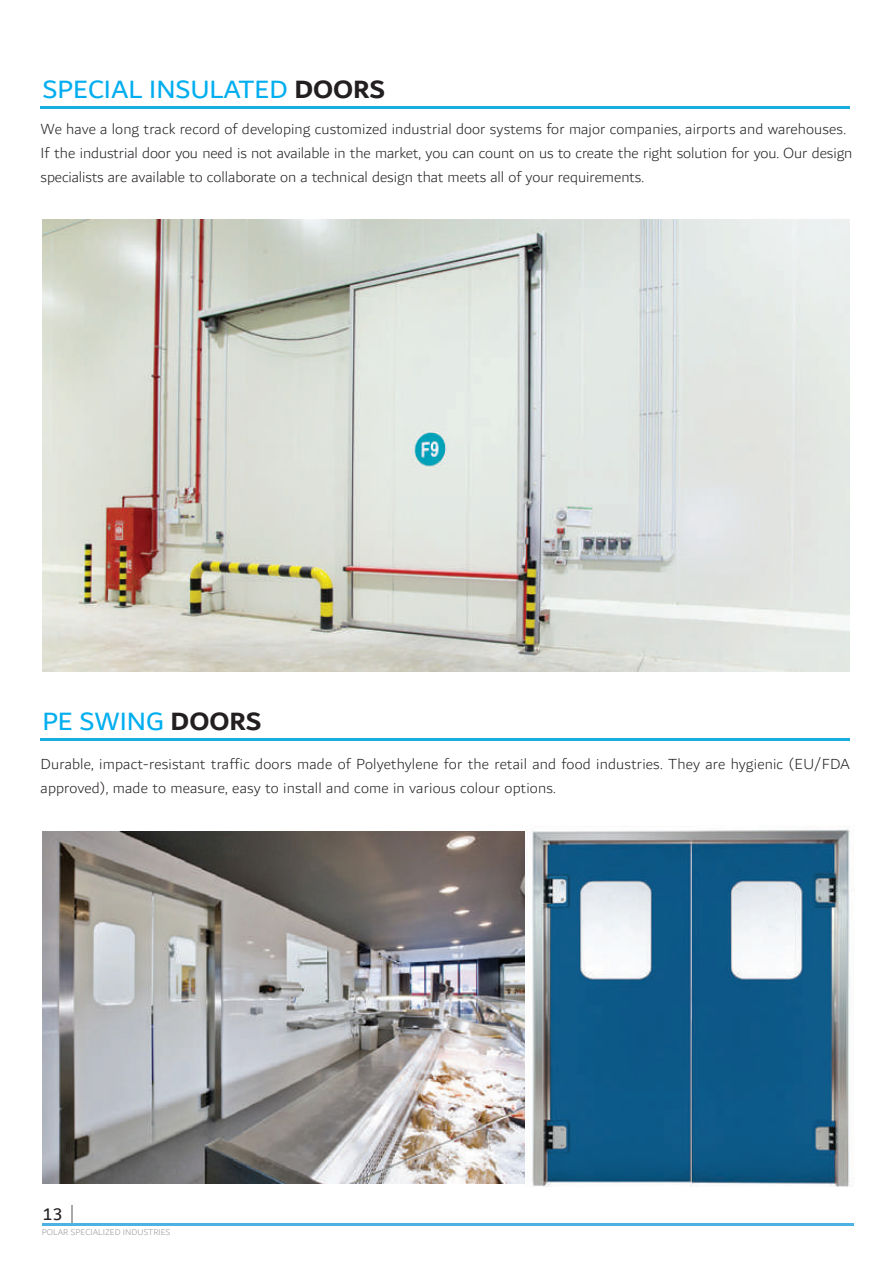
<style>
.page{position:relative;width:893px;height:1263px;background:#fff}
.page>*{position:absolute;margin:0;border:0;box-sizing:border-box;transform-origin:0 0}
.t1{font:27px "Dubai";color:#00aeef}
.t2{font:18px "Dubai";color:#231f20}
.t3{font:300 15.75px/24px "Dubai";color:#231f20}
.t4{font:300 9px "Dubai";color:#939598}
.s1{font-weight:700;color:#231f20}
</style>
<div class="page">
<hr style="left:41px;top:107px;width:809px;height:2px;background:#18aee2">
<hr style="left:41px;top:739px;width:809px;height:2px;background:#18aee2">
<img style="left:42px;top:220px;width:808px;height:452px">
<img style="left:42px;top:832px;width:483px;height:351px">
<img style="left:532px;top:829px;width:319px;height:358px">
<svg style="left:71px;top:1205px;width:2px;height:17px"></svg>
<hr style="left:42px;top:1223px;width:811px;height:3px;background:#4eb1e4">
<h1 class="t1" style="left:42px;top:73px;width:344px">SPECIAL INSULATED <span class="s1">DOORS</span></h1>
<p class="t3" style="left:41px;top:118px;width:813px">We have a long track record of developing customized industrial door systems for major companies, airports and warehouses.<br>If the industrial door you need is not available in the market, you can count on us to create the right solution for you. Our design specialists are available to collaborate on a technical design that meets all of your requirements.</p>
<h1 class="t1" style="left:42px;top:705px;width:221px">PE SWING <span class="s1">DOORS</span></h1>
<p class="t3" style="left:41px;top:752px;width:811px">Durable, impact-resistant traffic doors made of Polyethylene for the retail and food industries. They are hygienic (EU/FDA approved), made to measure, easy to install and come in various colour options.</p>
<p class="t2" style="left:43px;top:1203px;width:21px">13</p>
<p class="t4" style="left:42px;top:1225px;width:130px">POLAR SPECIALIZED INDUSTRIES</p>
</div>
